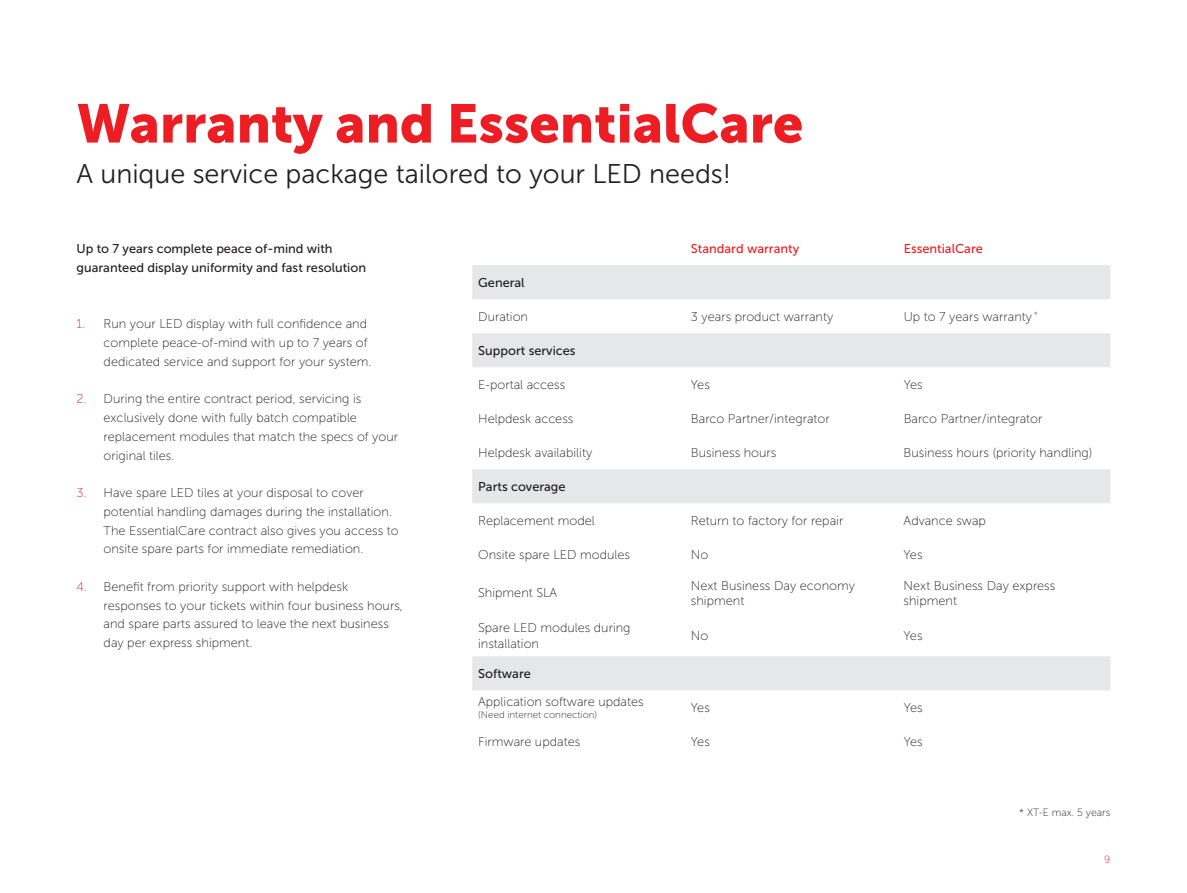
<style>
.page{position:relative;width:1187px;height:893px;background:#fff}
.page>*{position:absolute;margin:0;border:0;box-sizing:border-box;transform-origin:0 0}
.t1{font:54px "Museo Sans 900";color:#ed1d24}
.t2{font:27px "Museo Sans 300";color:#231f20}
.t3{font:12.75px/18.8px "Museo Sans 100";color:#231f20}
.t4{font:12.75px/18.8px "Museo Sans 500";color:#231f20}
.t5{font:12.75px "Museo Sans 500";color:#ed1d24}
.t6{font:10.5px "Museo Sans 100";color:#231f20}
.t7{font:10.5px "Museo Sans 100";color:#ed1d24}
.t8{font:9.75px "Museo Sans 100";color:#231f20}
.s1{color:#ed1d24}
</style>
<div class="page">
<svg style="left:472px;top:265px;width:638px;height:425px"></svg>
<h1 class="t1" style="left:77px;top:93px;width:728px">Warranty and EssentialCare</h1>
<h2 class="t2" style="left:77px;top:160px;width:656px">A unique service package tailored to your LED needs!</h2>
<p class="t4" style="left:77px;top:240px;width:291px">Up to 7 years complete peace of-mind with guaranteed display uniformity and fast resolution</p>
<p class="t3" style="left:104px;top:315px;width:269px;text-indent:-27px"><span class="s1">1.</span> Run your LED display with full confidence and complete peace-of-mind with up to 7 years of dedicated service and support for your system.</p>
<p class="t3" style="left:104px;top:390px;width:296px;text-indent:-27px"><span class="s1">2.</span> During the entire contract period, servicing is exclusively done with fully batch compatible replacement modules that match the specs of your original tiles.</p>
<p class="t3" style="left:104px;top:483px;width:296px;text-indent:-27px"><span class="s1">3.</span> Have spare LED tiles at your disposal to cover potential handling damages during the installation.<br>The EssentialCare contract also gives you access to onsite spare parts for immediate remediation.</p>
<p class="t3" style="left:104px;top:577px;width:301px;text-indent:-27px"><span class="s1">4.</span> Benefit from priority support with helpdesk responses to your tickets within four business hours, and spare parts assured to leave the next business day per express shipment.</p>
<p class="t5" style="left:691px;top:242px;width:110px">Standard warranty</p>
<p class="t5" style="left:903px;top:242px;width:81px">EssentialCare</p>
<p class="t4" style="left:478px;top:273px;width:48px">General</p>
<p class="t3" style="left:478px;top:307px;width:51px">Duration</p>
<p class="t3" style="left:691px;top:307px;width:144px">3 years product warranty</p>
<p class="t3" style="left:903px;top:307px;width:135px">Up to 7 years warranty <sup>*</sup></p>
<p class="t4" style="left:478px;top:341px;width:99px">Support services</p>
<p class="t3" style="left:478px;top:375px;width:89px">E-portal access</p>
<p class="t3" style="left:691px;top:375px;width:20px">Yes</p>
<p class="t3" style="left:903px;top:375px;width:20px">Yes</p>
<p class="t3" style="left:478px;top:409px;width:97px">Helpdesk access</p>
<p class="t3" style="left:691px;top:409px;width:140px">Barco Partner/integrator</p>
<p class="t3" style="left:903px;top:409px;width:140px">Barco Partner/integrator</p>
<p class="t3" style="left:478px;top:443px;width:115px">Helpdesk availability</p>
<p class="t3" style="left:691px;top:443px;width:87px">Business hours</p>
<p class="t3" style="left:903px;top:443px;width:190px">Business hours (priority handling)</p>
<p class="t4" style="left:478px;top:477px;width:89px">Parts coverage</p>
<p class="t3" style="left:478px;top:511px;width:118px">Replacement model</p>
<p class="t3" style="left:691px;top:511px;width:154px">Return to factory for repair</p>
<p class="t3" style="left:903px;top:511px;width:84px">Advance swap</p>
<p class="t3" style="left:478px;top:545px;width:153px">Onsite spare LED modules</p>
<p class="t3" style="left:691px;top:545px;width:19px">No</p>
<p class="t3" style="left:903px;top:545px;width:20px">Yes</p>
<p class="t3" style="left:478px;top:584px;width:81px">Shipment SLA</p>
<p class="t3" style="left:690px;top:578px;width:166px;line-height:15.3px">Next Business Day economy shipment</p>
<p class="t3" style="left:903px;top:578px;width:153px;line-height:15.3px">Next Business Day express shipment</p>
<p class="t3" style="left:478px;top:620px;width:154px;line-height:15.3px">Spare LED modules during installation</p>
<p class="t3" style="left:690px;top:626px;width:19px">No</p>
<p class="t3" style="left:903px;top:626px;width:20px">Yes</p>
<p class="t4" style="left:478px;top:664px;width:54px">Software</p>
<p class="t3" style="left:478px;top:693px;width:167px">Application software updates</p>
<p class="t8" style="left:478px;top:709px;width:120px">(Need internet connection)</p>
<p class="t3" style="left:691px;top:699px;width:20px">Yes</p>
<p class="t3" style="left:903px;top:699px;width:20px">Yes</p>
<p class="t3" style="left:478px;top:733px;width:104px">Firmware updates</p>
<p class="t3" style="left:691px;top:733px;width:20px">Yes</p>
<p class="t3" style="left:903px;top:733px;width:20px">Yes</p>
<p class="t6" style="left:1019px;top:807px;width:93px">* XT-E max. 5 years</p>
<p class="t7" style="left:1104px;top:854px;width:8px">9</p>
</div>
